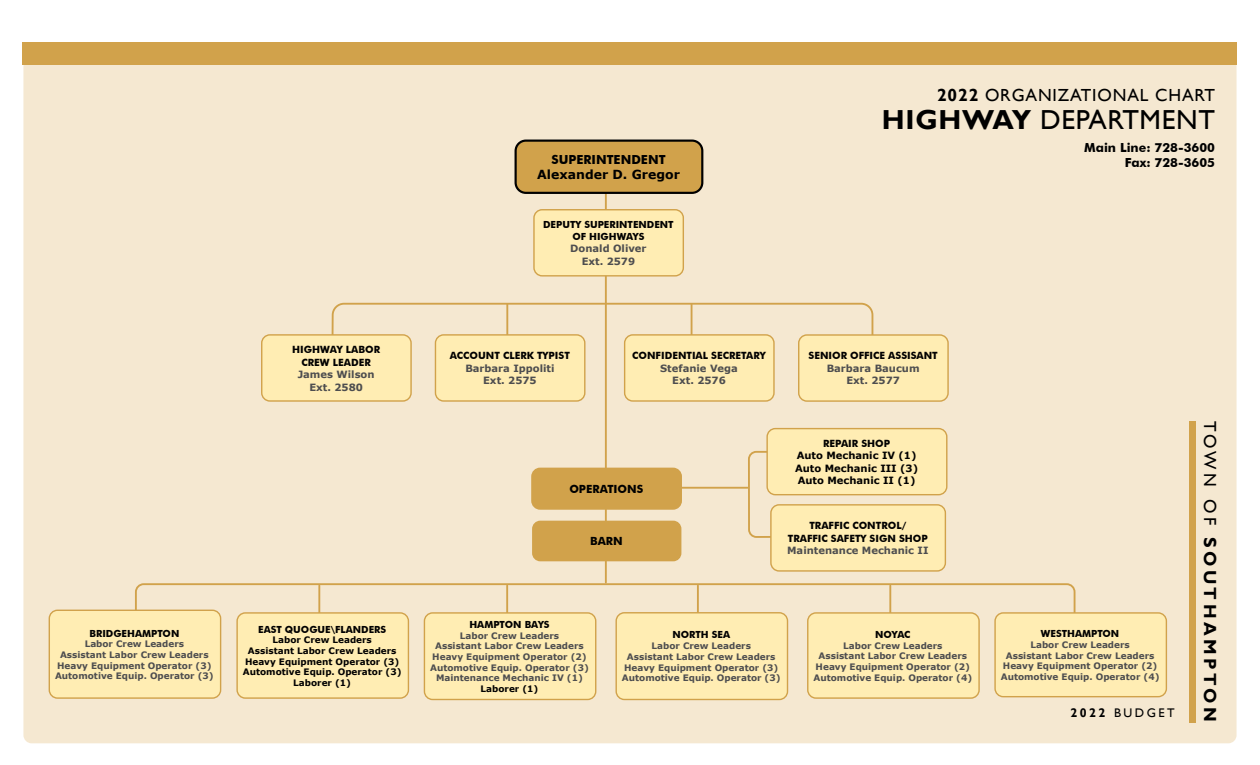
<style>
.page{position:relative;width:1260px;height:765px;background:#fff}
.page>*{position:absolute;margin:0;border:0;box-sizing:border-box;transform-origin:0 0}
.t1{font:27.5px "Gill Sans";letter-spacing:.025em;color:#000}
.t2{font:17.5px "Gill Sans";letter-spacing:.05em;color:#000}
.t3{font:700 17.5px "Gill Sans";letter-spacing:.2em;color:#000}
.t4{font:700 12.5px "Futura BT";color:#000}
.t5{font:700 12.5px "Verdana";color:#000}
.t6{font:12.5px "Gill Sans";letter-spacing:.2em;color:#000}
.t7{font:700 11.25px "Futura BT";color:#000}
.t8{font:700 10px/12.5px "Futura BT";color:#000;text-align:center}
.t9{font:700 10px/12.5px "Verdana";color:#4d4d4f;text-align:center}
.t10{font:700 10px/12.5px "Verdana";color:#000}
.t11{font:700 9.75px/11.8px "Futura BT";color:#000;text-align:center}
.t12{font:700 8.88px/10.8px "Verdana";color:#4d4d4f;text-align:center}
.t13{font:700 8.88px/10.8px "Verdana";color:#000;text-align:center}
.s1{font-weight:700}
.s2{font-weight:400}
</style>
<div class="page">
<div style="left:23px;top:58px;width:1214px;height:685px;background:#f5e8d1;border-radius:8px"></div>
<div style="left:22px;top:42px;width:1216px;height:23px;background:#d1a24b"></div>
<hr style="left:605px;top:193px;width:2px;height:390px;background:#d1a24b">
<div style="left:1189px;top:421px;width:7px;height:302px;background:#d1a24b"></div>
<svg style="left:331px;top:139px;width:543px;height:257px"></svg>
<div style="left:516px;top:141px;width:186px;height:52px;background:#d1a24b;border-radius:10px"></div>
<div style="left:515px;top:140px;width:188px;height:54px;border:2px solid #000;border-radius:10px"></div>
<div style="left:534px;top:210px;width:149px;height:66px;background:#ffedb3;border-radius:8px"></div>
<div style="left:533px;top:209px;width:151px;height:68px;border:1px solid #d1a24b;border-radius:8px"></div>
<div style="left:625px;top:335px;width:149px;height:66px;background:#ffedb3;border-radius:8px"></div>
<div style="left:624px;top:334px;width:151px;height:68px;border:1px solid #d1a24b;border-radius:8px"></div>
<div style="left:799px;top:335px;width:149px;height:66px;background:#ffedb3;border-radius:8px"></div>
<div style="left:798px;top:334px;width:151px;height:68px;border:1px solid #d1a24b;border-radius:8px"></div>
<div style="left:435px;top:335px;width:150px;height:66px;background:#ffedb3;border-radius:8px"></div>
<div style="left:435px;top:334px;width:151px;height:68px;border:1px solid #d1a24b;border-radius:8px"></div>
<svg style="left:134px;top:450px;width:942px;height:294px"></svg>
<div style="left:49px;top:610px;width:172px;height:88px;background:#ffedb3;border-radius:8px"></div>
<div style="left:49px;top:610px;width:172px;height:89px;border:1px solid #d1a24b;border-radius:8px"></div>
<div style="left:237px;top:613px;width:171px;height:85px;background:#ffedb3;border-radius:8px"></div>
<div style="left:236px;top:612px;width:173px;height:87px;border:1px solid #d1a24b;border-radius:8px"></div>
<div style="left:424px;top:613px;width:172px;height:86px;background:#ffedb3;border-radius:8px"></div>
<div style="left:424px;top:612px;width:172px;height:88px;border:1px solid #d1a24b;border-radius:8px"></div>
<div style="left:616px;top:613px;width:172px;height:86px;background:#ffedb3;border-radius:8px"></div>
<div style="left:615px;top:612px;width:173px;height:88px;border:1px solid #d1a24b;border-radius:8px"></div>
<div style="left:808px;top:613px;width:171px;height:85px;background:#ffedb3;border-radius:8px"></div>
<div style="left:807px;top:612px;width:173px;height:87px;border:1px solid #d1a24b;border-radius:8px"></div>
<div style="left:995px;top:613px;width:171px;height:84px;background:#ffedb3;border-radius:8px"></div>
<div style="left:994px;top:612px;width:173px;height:85px;border:1px solid #d1a24b;border-radius:8px"></div>
<div style="left:532px;top:468px;width:149px;height:41px;background:#d1a24b;border-radius:8px"></div>
<div style="left:531px;top:468px;width:151px;height:42px;border:1px solid #d1a24b;border-radius:8px"></div>
<div style="left:532px;top:521px;width:149px;height:40px;background:#d1a24b;border-radius:8px"></div>
<div style="left:771px;top:505px;width:174px;height:66px;background:#ffedb3;border-radius:8px"></div>
<div style="left:770px;top:504px;width:176px;height:68px;border:1px solid #d1a24b;border-radius:8px"></div>
<div style="left:262px;top:335px;width:149px;height:66px;background:#ffedb3;border-radius:8px"></div>
<div style="left:261px;top:334px;width:151px;height:68px;border:1px solid #d1a24b;border-radius:8px"></div>
<div style="left:767px;top:429px;width:180px;height:66px;background:#ffedb3;border-radius:8px"></div>
<div style="left:766px;top:428px;width:182px;height:67px;border:1px solid #d1a24b;border-radius:8px"></div>
<h2 class="t2" style="left:937px;top:85px;width:279px"><span class="s1">2022</span> ORGANIZATIONAL CHART</h2>
<h1 class="t1" style="left:882px;top:104px;width:335px"><span class="s1">HIGHWAY</span> DEPARTMENT</h1>
<h3 class="t4" style="left:1084px;top:140px;width:132px">Main Line: 728-3600</h3>
<h3 class="t4" style="left:552px;top:152px;width:116px">SUPERINTENDENT</h3>
<h3 class="t4" style="left:1125px;top:155px;width:92px">Fax: 728-3605</h3>
<h3 class="t5" style="left:537px;top:166px;width:144px">Alexander D. Gregor</h3>
<p class="t11" style="left:543px;top:219px;width:132px">DEPUTY SUPERINTENDENT<br>OF HIGHWAYS</p>
<p class="t9" style="left:570px;top:242px;width:78px">Donald Oliver<br>Ext. 2579</p>
<p class="t11" style="left:89px;top:627px;width:91px">BRIDGEHAMPTON</p>
<p class="t12" style="left:55px;top:638px;width:160px">Labor Crew Leaders<br>Assistant Labor Crew Leaders<br>Heavy Equipment Operator (3)<br>Automotive Equip. Operator (3)</p>
<p class="t8" style="left:292px;top:343px;width:89px">HIGHWAY LABOR<br>CREW LEADER</p>
<p class="t9" style="left:298px;top:368px;width:78px">James Wilson<br>Ext. 2580</p>
<p class="t11" style="left:258px;top:623px;width:130px">EAST QUOGUE\FLANDERS</p>
<p class="t13" style="left:243px;top:634px;width:160px">Labor Crew Leaders<br>Assistant Labor Crew Leaders<br>Heavy Equipment Operator (3)<br>Automotive Equip. Operator (3)<br>Laborer (1)</p>
<p class="t8" style="left:450px;top:349px;width:121px">ACCOUNT CLERK TYPIST</p>
<p class="t9" style="left:465px;top:362px;width:91px">Barbara Ippoliti<br>Ext. 2575</p>
<p class="t8" style="left:632px;top:349px;width:135px">CONFIDENTIAL SECRETARY</p>
<p class="t9" style="left:660px;top:362px;width:79px">Stefanie Vega<br>Ext. 2576</p>
<p class="t8" style="left:809px;top:349px;width:131px">SENIOR OFFICE ASSISANT</p>
<p class="t9" style="left:827px;top:362px;width:95px">Barbara Baucum<br>Ext. 2577</p>
<p class="t7" style="left:569px;top:482px;width:76px">OPERATIONS</p>
<p class="t7" style="left:590px;top:534px;width:34px">BARN</p>
<p class="t8" style="left:823px;top:437px;width:69px">REPAIR SHOP</p>
<p class="t10" style="left:795px;top:449px;width:125px">Auto Mechanic IV (1)<br>Auto Mechanic III (3)<br>Auto Mechanic II (1)</p>
<p class="t8" style="left:788px;top:519px;width:142px">TRAFFIC CONTROL/<br>TRAFFIC SAFETY SIGN SHOP</p>
<p class="t9" style="left:787px;top:544px;width:143px">Maintenance Mechanic II</p>
<p class="t11" style="left:469px;top:618px;width:82px">HAMPTON BAYS</p>
<p class="t12" style="left:430px;top:630px;width:160px">Labor Crew Leaders<br>Assistant Labor Crew Leaders<br>Heavy Equipment Operator (2)<br>Automotive Equip. Operator (3)<br>Maintenance Mechanic IV (1)</p>
<p class="t13" style="left:481px;top:683px;width:59px">Laborer (1)</p>
<p class="t11" style="left:672px;top:629px;width:59px">NORTH SEA</p>
<p class="t12" style="left:622px;top:640px;width:160px">Labor Crew Leaders<br>Assistant Labor Crew Leaders<br>Heavy Equipment Operator (3)<br>Automotive Equip. Operator (3)</p>
<p class="t11" style="left:875px;top:628px;width:37px">NOYAC</p>
<p class="t12" style="left:813px;top:640px;width:160px">Labor Crew Leaders<br>Assistant Labor Crew Leaders<br>Heavy Equipment Operator (2)<br>Automotive Equip. Operator (4)</p>
<p class="t11" style="left:1041px;top:628px;width:80px">WESTHAMPTON</p>
<p class="t12" style="left:1001px;top:639px;width:160px">Labor Crew Leaders<br>Assistant Labor Crew Leaders<br>Heavy Equipment Operator (2)<br>Automotive Equip. Operator (4)</p>
<h3 class="t6" style="left:1070px;top:705px;width:106px"><span class="s1">2022</span> BUDGET</h3>
<h2 class="t3" style="left:1221px;top:421px;width:301px;rotate:90deg"><span class="s2">TOWN OF</span> SOUTHAMPTON</h2>
</div>
